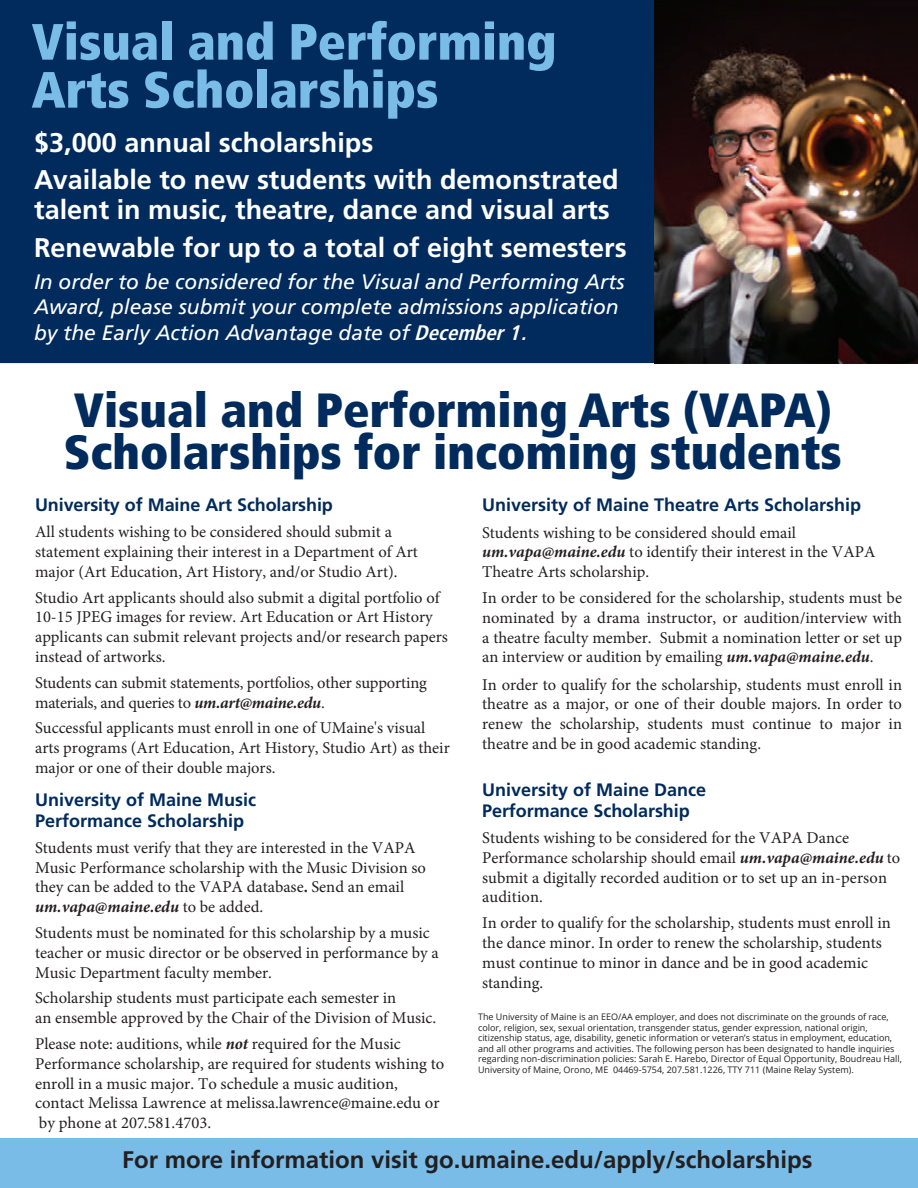
<style>
.page{position:relative;width:918px;height:1188px;background:#fff}
.page>*{position:absolute;margin:0;border:0;box-sizing:border-box;transform-origin:0 0}
.t1{font:900 condensed 51px/48px "Frutiger LT Std";color:#79bce7}
.t2{font:900 condensed 48px/42px "Frutiger LT Std";color:#002b5c}
.t3{font:700 27px/37.5px "Frutiger LT Std";color:#fff}
.t4{font:700 24px "Frutiger LT Std";color:#231f20}
.t5{font:italic 21px/25.2px "Frutiger LT Std";color:#fff}
.t6{font:700 18px/21px "Frutiger LT Std";color:#002b5c}
.t7{font:16.5px/19.8px "Minion Pro";color:#231f20}
.t8{font:9px/10.5px "Open Sans";color:#231f20}
.s1{font-weight:700;font-stretch:condensed}
.s2{font-weight:700;font-style:italic}
.s3{font-weight:700}
</style>
<div class="page">
<div style="left:0;top:0;width:654px;height:363px;background:#002b5c"></div>
<div style="left:0;top:1138px;width:918px;height:50px;background:#79bce7"></div>
<img style="left:654px;top:0;width:264px;height:363px">
<h1 class="t1" style="left:32px;top:18px;width:526px">Visual and Performing<br>Arts Scholarships</h1>
<h3 class="t3" style="left:34px;top:124px;width:586px">$3,000 annual scholarships<br>Available to new students with demonstrated</h3>
<h3 class="t3" style="left:34px;top:191px;width:594px">talent in music, theatre, dance and visual arts<br>Renewable for up to a total of eight semesters</h3>
<p class="t5" style="left:34px;top:270px;width:592px">In order to be considered for the Visual and Performing Arts<br>Award, please submit your complete admissions application by the Early Action Advantage date of <span class="s1">December1.</span></p>
<h2 class="t2" style="left:64px;top:389px;width:780px">Visual and Performing Arts (VAPA)<br>Scholarships for incoming students</h2>
<p class="t6" style="left:35px;top:494px;width:299px">University of Maine Art Scholarship</p>
<p class="t7" style="left:35px;top:522px;width:384px">All students wishing to be considered should submit a statement explaining their interest in a Department of Art major (Art Education, Art History, and/or Studio Art).</p>
<p class="t7" style="left:35px;top:588px;width:414px">Studio Art applicants should also submit a digital portfolio of 10-15 JPEG images for review. Art Education or Art History applicants can submit relevant projects and/or research papers instead of artworks.</p>
<p class="t7" style="left:35px;top:673px;width:393px">Students can submit statements, portfolios, other supporting materials, and queries to <span class="s2">um.art@maine.edu</span>.</p>
<p class="t7" style="left:35px;top:718px;width:416px">Successful applicants must enroll in one of UMaine's visual arts programs (Art Education, Art History, Studio Art) as their major or one of their double majors.</p>
<p class="t6" style="left:35px;top:789px;width:223px">University of Maine Music<br>Performance Scholarship</p>
<p class="t7" style="left:35px;top:838px;width:392px">Students must verify that they are interested in the VAPA Music Performance scholarship with the Music Division so they can be added to the VAPA database<span class="s3">.</span> Send an email <span class="s2">um.vapa@maine.edu</span> to be added.</p>
<p class="t7" style="left:35px;top:923px;width:405px">Students must be nominated for this scholarship by a music teacher or music director or be observed in performance by a<br>Music Department faculty member.</p>
<p class="t7" style="left:35px;top:988px;width:403px">Scholarship students must participate each semester in<br>an ensemble approved by the Chair of the Division of Music.</p>
<p class="t7" style="left:35px;top:1034px;width:411px">Please note: auditions, while <span class="s2">not</span> required for the Music Performance scholarship, are required for students wishing to enroll in a music major. To schedule a music audition, contact Melissa Lawrence at melissa.lawrence@maine.edu or by phone at 207.581.4703.</p>
<p class="t6" style="left:482px;top:495px;width:381px">University of Maine Theatre Arts Scholarship</p>
<p class="t7" style="left:482px;top:522px;width:395px">Students wishing to be considered should email <span class="s2">um.vapa@maine.edu</span> to identify their interest in the VAPA<br>Theatre Arts scholarship.</p>
<p class="t7" style="left:482px;top:588px;width:421px;text-align:justify">In order to be considered for the scholarship, students must be nominated by a drama instructor, or audition/interview with a theatre faculty member. Submit a nomination letter or set up an interview or audition by emailing <span class="s2">um.vapa@maine.edu</span>.</p>
<p class="t7" style="left:482px;top:675px;width:421px;text-align:justify">In order to qualify for the scholarship, students must enroll in theatre as a major, or one of their double majors. In order to renew the scholarship, students must continue to major in theatre and be in good academic standing.</p>
<p class="t6" style="left:482px;top:779px;width:226px">University of Maine Dance<br>Performance Scholarship</p>
<p class="t7" style="left:482px;top:828px;width:420px">Students wishing to be considered for the VAPA Dance Performance scholarship should email <span class="s2">um.vapa@maine.edu</span> to submit a digitally recorded audition or to set up an in-person audition.</p>
<p class="t7" style="left:482px;top:913px;width:410px">In order to qualify for the scholarship, students must enroll in the dance minor. In order to renew the scholarship, students must continue to minor in dance and be in good academic standing.</p>
<p class="t8" style="left:478px;top:1012px;width:425px">The University of Maine is an EEO/AA employer, and does not discriminate on the grounds of race, color, religion, sex, sexual orientation, transgender status, gender expression, national origin, citizenship status, age, disability, genetic information or veteran’s status in employment, education, and all other programs and activities. The following person has been designated to handle inquiries regarding non-discrimination policies: Sarah E. Harebo, Director of Equal Opportunity, Boudreau Hall, University of Maine, Orono, ME 04469-5754, 207.581.1226, TTY 711 (Maine Relay System).</p>
<h3 class="t4" style="left:122px;top:1146px;width:692px">For more information visit go.umaine.edu/apply/scholarships</h3>
</div>
